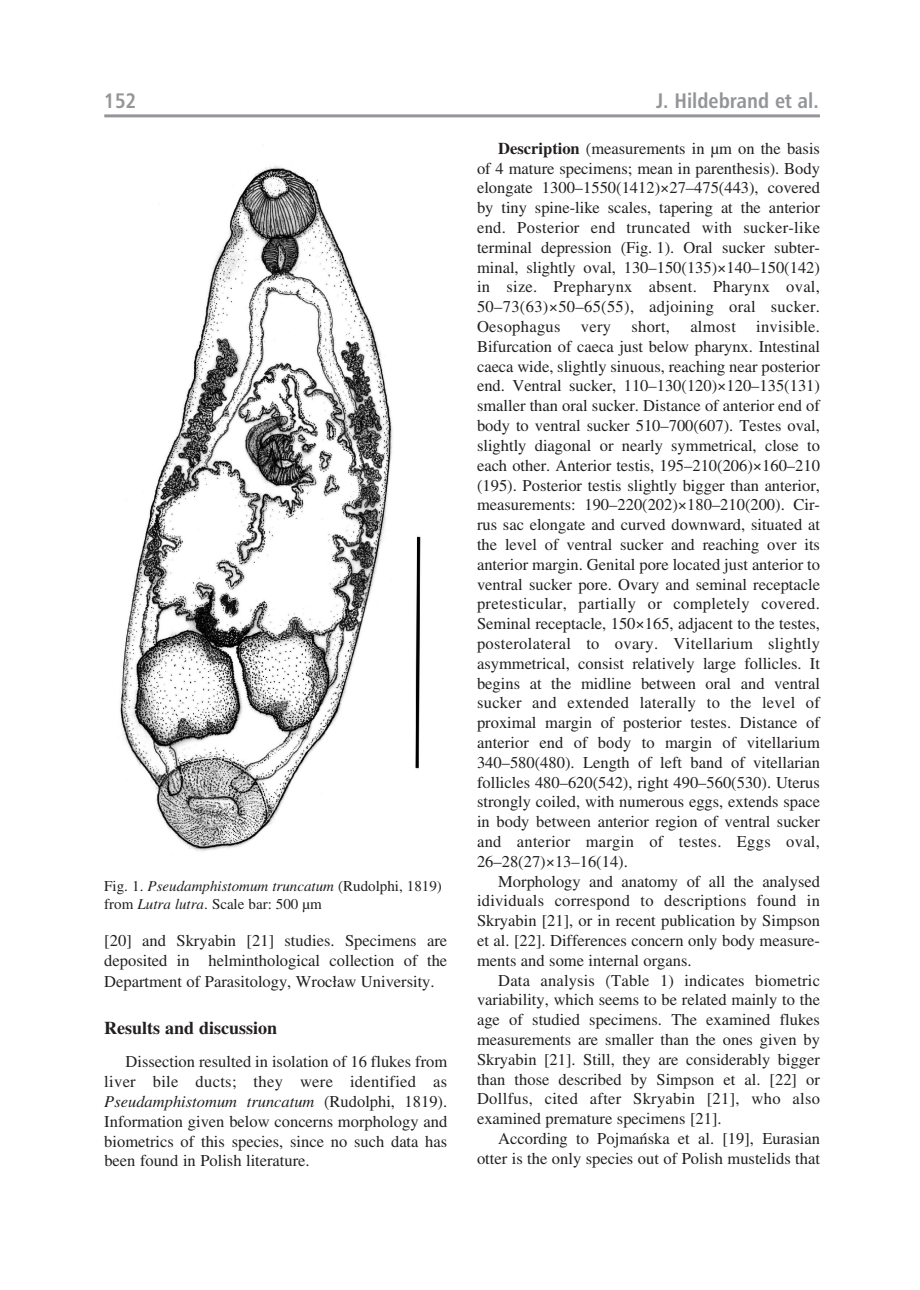
<style>
.page{position:relative;width:920px;height:1290px;background:#fff}
.page>*{position:absolute;margin:0;border:0;box-sizing:border-box;transform-origin:0 0}
.t1{font:21px "Humnst 777 Cn PL Bold A";color:#939598}
.t2{font:700 18px "Toronto";color:#231f20}
.t3{font:16.5px/19.8px "Toronto";color:#231f20;text-align:justify}
.t4{font:15px/18px "Toronto";color:#231f20}
.s1{font-style:italic}
.s2{font-weight:700}
</style>
<div class="page">
<hr style="left:104px;top:114px;width:716px;height:3px;background:#939598">
<img style="left:120px;top:145px;width:301px;height:706px">
<p class="t1" style="left:104px;top:88px;width:34px">152</p>
<p class="t1" style="left:656px;top:88px;width:164px">J. Hildebrand et al.</p>
<p class="t4" style="left:104px;top:877px;width:339px">Fig. 1. <span class="s1">Pseudamphistomum truncatum</span> (Rudolphi, 1819) from <span class="s1">Lutra lutra</span>. Scale bar: 500 µm</p>
<p class="t3" style="left:104px;top:930px;width:344px;line-height:20.4px">[20] and Skryabin [21] studies. Specimens are deposited in helminthological collection of the Department of Parasitology, Wrocław University.</p>
<p class="t2" style="left:104px;top:1017px;width:174px">Results and discussion</p>
<p class="t3" style="left:104px;top:1052px;width:344px;text-indent:21px">Dissection resulted in isolation of 16 flukes from liver bile ducts; they were identified as <span class="s1">Pseudamphistomum truncatum</span> (Rudolphi, 1819).<br>Information given below concerns morphology and biometrics of this species, since no such data has been found in Polish literature.</p>
<p class="t3" style="left:477px;top:138px;width:344px;text-indent:21px"><span class="s2">Description</span> (measurements in µm on the basis of 4 mature specimens; mean in parenthesis). Body elongate 1300–1550(1412)×27–475(443), covered by tiny spine-like scales, tapering at the anterior end. Posterior end truncated with sucker-like terminal depression (Fig. 1). Oral sucker subter&shy;minal, slightly oval, 130–150(135)×140–150(142) in size. Prepharynx absent. Pharynx oval, 50–73(63)×50–65(55), adjoining oral sucker.<br>Oesophagus very short, almost invisible.<br>Bifurcation of caeca just below pharynx. Intestinal caeca wide, slightly sinuous, reaching near posterior end. Ventral sucker, 110–130(120)×120–135(131) smaller than oral sucker. Distance of anterior end of body to ventral sucker 510–700(607). Testes oval, slightly diagonal or nearly symmetrical, close to each other. Anterior testis, 195–210(206)×160–210 (195). Posterior testis slightly bigger than anterior, measurements: 190–220(202)×180–210(200). Cir&shy;rus sac elongate and curved downward, situated at the level of ventral sucker and reaching over its anterior margin. Genital pore located just anterior to ventral sucker pore. Ovary and seminal receptacle pretesticular, partially or completely covered.<br>Seminal receptacle, 150×165, adjacent to the testes, posterolateral to ovary. Vitellarium slightly asymmetrical, consist relatively large follicles. It begins at the midline between oral and ventral sucker and extended laterally to the level of proximal margin of posterior testes. Distance of anterior end of body to margin of vitellarium 340–580(480). Length of left band of vitellarian follicles 480–620(542), right 490–560(530). Uterus strongly coiled, with numerous eggs, extends space in body between anterior region of ventral sucker and anterior margin of testes. Eggs oval, 26–28(27)×13–16(14).</p>
<p class="t3" style="left:477px;top:871px;width:344px;text-indent:21px">Morphology and anatomy of all the analysed idividuals correspond to descriptions found in Skryabin [21], or in recent publication by Simpson et al. [22]. Differences concern only body measure&shy;ments and some internal organs.</p>
<p class="t3" style="left:477px;top:970px;width:344px;text-indent:21px">Data analysis (Table 1) indicates biometric variability, which seems to be related mainly to the age of studied specimens. The examined flukes measurements are smaller than the ones given by Skryabin [21]. Still, they are considerably bigger than those described by Simpson et al. [22] or Dollfus, cited after Skryabin [21], who also examined premature specimens [21].</p>
<p class="t3" style="left:477px;top:1128px;width:344px;text-align:right">According to Pojmańska et al. [19], Eurasian otter is the only species out of Polish mustelids that</p>
</div>
